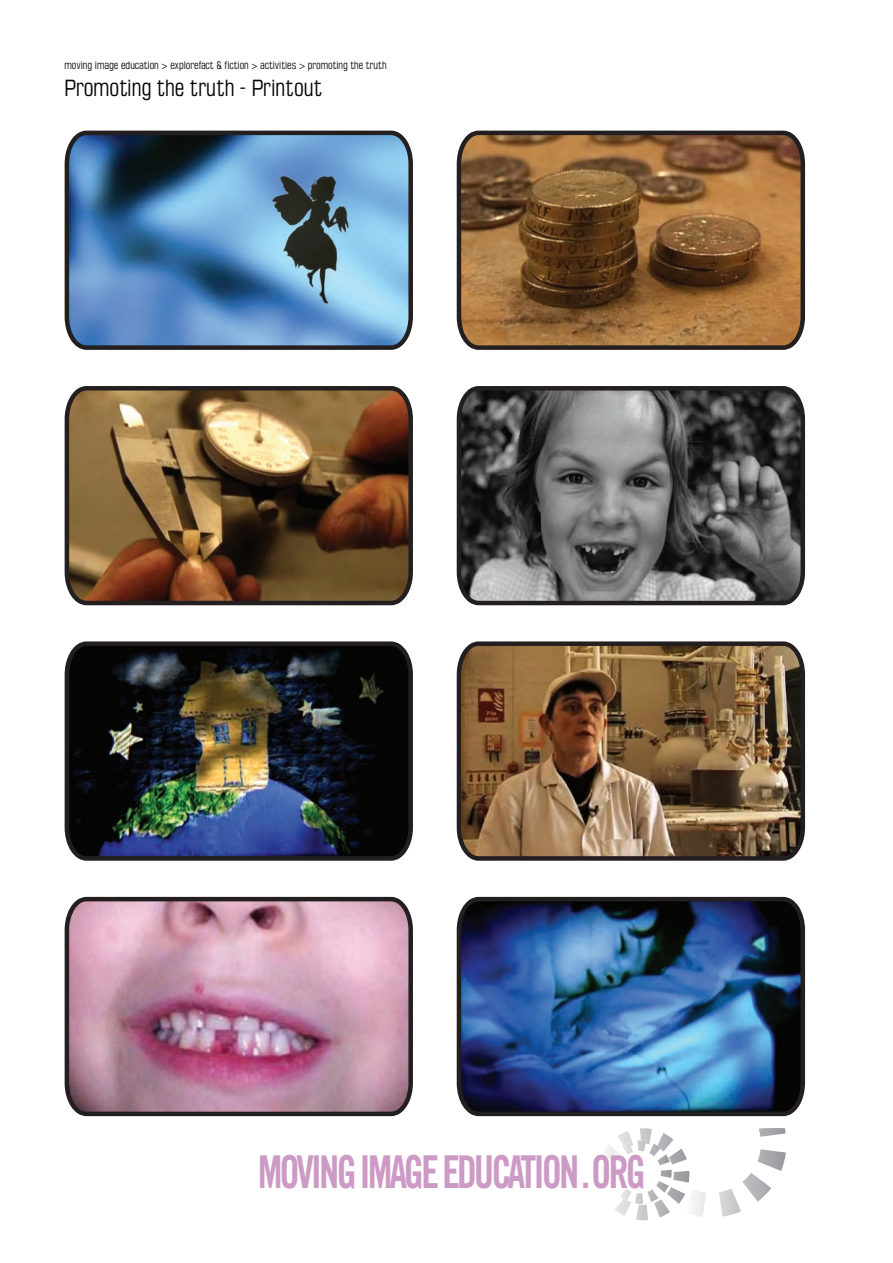
<style>
.page{position:relative;width:893px;height:1263px;background:#fff}
.page>*{position:absolute;margin:0;border:0;box-sizing:border-box;transform-origin:0 0}
.t1{font:45px "Cg Trade Bd Cd";letter-spacing:-.075em;color:#cc9ac5;scale:.9 1}
.t2{font:22.5px "MK Sans Tall X";color:#040503}
.t3{font:10.5px "MK Sans Tall X";color:#040503}
</style>
<div class="page">
<svg style="left:606px;top:1128px;width:180px;height:92px"></svg>
<svg style="left:457px;top:386px;width:348px;height:219px;background:#5d5d5d"></svg>
<img style="left:457px;top:641px;width:348px;height:220px">
<img style="left:65px;top:641px;width:348px;height:220px">
<img style="left:457px;top:897px;width:348px;height:219px">
<img style="left:65px;top:897px;width:348px;height:219px">
<svg style="left:65px;top:386px;width:348px;height:219px;background:#775836"></svg>
<svg style="left:457px;top:131px;width:348px;height:219px;background:#875e36"></svg>
<svg style="left:65px;top:131px;width:348px;height:219px;background:#5a86ad"></svg>
<p class="t3" style="left:64px;top:59px;width:324px">moving image education &gt; explorefact &amp; fiction &gt; activities &gt; promoting the truth</p>
<h2 class="t2" style="left:64px;top:74px;width:259px">Promoting the truth - Printout</h2>
<h1 class="t1" style="left:258px;top:1145px;width:432px">MOVING IMAGE EDUCATION .ORG</h1>
</div>
